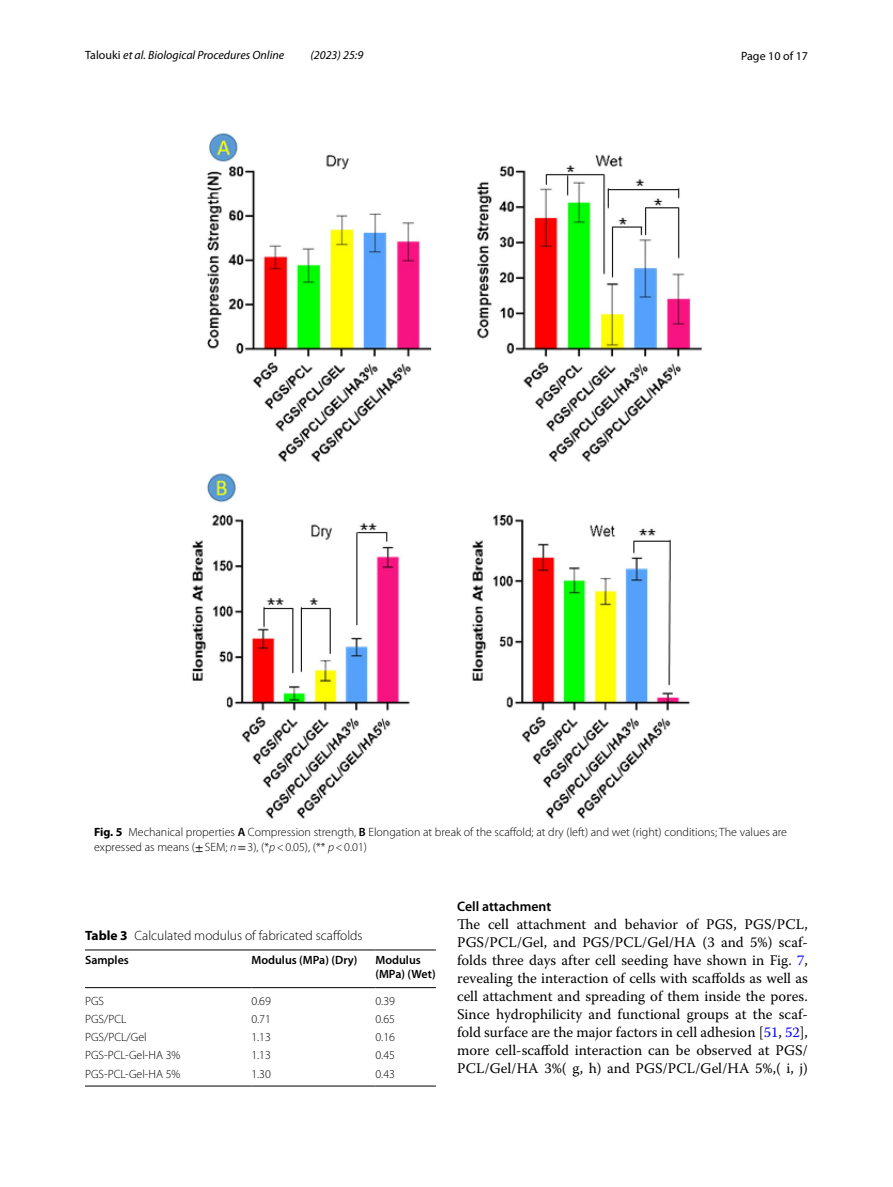
<style>
.page{position:relative;width:893px;height:1187px;background:#fff}
.page>*{position:absolute;margin:0;border:0;box-sizing:border-box;transform-origin:0 0}
.t1{font:14.7px/18px "Warnock Pro";color:#000;text-align:justify}
.t2{font:600 13.8px "Myriad Pro";color:#000}
.t3{font:300 13.5px "Myriad Pro";color:#000}
.t4{font:300 12px/15px "Myriad Pro";color:#000}
.t5{font:italic 12px "Myriad Pro";color:#000}
.t6{font:600 12px/13.5px "Myriad Pro";color:#000}
.t7{font:12px "Myriad Pro";color:#000}
.s1{font-style:normal}
.s2{font-weight:700}
.s3{font-weight:600}
.s4{font-family:"STIX";font-weight:400}
.s5{font-style:italic}
.s6{color:#00f}
</style>
<div class="page">
<img style="left:192px;top:133px;width:510px;height:686px">
<hr style="left:85px;top:949px;width:166px;height:1px;background:#000">
<hr style="left:85px;top:987px;width:166px;height:1px;background:#000">
<hr style="left:251px;top:949px;width:124px;height:1px;background:#000">
<hr style="left:251px;top:987px;width:124px;height:1px;background:#000">
<hr style="left:375px;top:949px;width:61px;height:1px;background:#000">
<hr style="left:375px;top:987px;width:61px;height:1px;background:#000">
<hr style="left:85px;top:1085px;width:166px;height:1px;background:#000">
<hr style="left:251px;top:1085px;width:124px;height:1px;background:#000">
<hr style="left:375px;top:1085px;width:61px;height:1px;background:#000">
<p class="t5" style="left:85px;top:48px;width:201px"><span class="s1">Talouki</span> et al. Biological Procedures Online</p>
<p class="t5" style="left:310px;top:48px;width:54px">(2023) 25:9</p>
<p class="t7" style="left:741px;top:48px;width:68px">Page 10 of 17</p>
<p class="t4" style="left:94px;top:824px;width:695px"><span class="s2">Fig. 5</span> Mechanical properties <span class="s3">A</span> Compression strength, <span class="s3">B</span> Elongation at break of the scaffold; at dry (left) and wet (right) conditions; The values are expressed as means (<span class="s4">±</span>SEM; <span class="s5">n</span><span class="s4">=</span>3), (*<span class="s5">p</span>&lt;0.05), (** <span class="s5">p</span>&lt;0.01)</p>
<p class="t3" style="left:85px;top:928px;width:279px"><span class="s2">Table 3</span> Calculated modulus of fabricated scaffolds</p>
<p class="t6" style="left:85px;top:953px;width:45px">Samples</p>
<p class="t6" style="left:251px;top:953px;width:108px">Modulus (MPa) (Dry)</p>
<p class="t6" style="left:375px;top:953px;width:62px">Modulus (MPa) (Wet)</p>
<p class="t4" style="left:85px;top:993px;width:21px">PGS</p>
<p class="t4" style="left:251px;top:993px;width:21px">0.69</p>
<p class="t4" style="left:375px;top:993px;width:21px">0.39</p>
<p class="t4" style="left:85px;top:1011px;width:43px">PGS/PCL</p>
<p class="t4" style="left:251px;top:1011px;width:21px">0.71</p>
<p class="t4" style="left:375px;top:1011px;width:21px">0.65</p>
<p class="t4" style="left:85px;top:1029px;width:63px">PGS/PCL/Gel</p>
<p class="t4" style="left:251px;top:1029px;width:21px">1.13</p>
<p class="t4" style="left:375px;top:1029px;width:21px">0.16</p>
<p class="t4" style="left:85px;top:1047px;width:97px">PGS-PCL-Gel-HA 3%</p>
<p class="t4" style="left:251px;top:1047px;width:21px">1.13</p>
<p class="t4" style="left:375px;top:1047px;width:21px">0.45</p>
<p class="t4" style="left:85px;top:1066px;width:97px">PGS-PCL-Gel-HA 5%</p>
<p class="t4" style="left:251px;top:1066px;width:21px">1.30</p>
<p class="t4" style="left:375px;top:1066px;width:21px">0.43</p>
<p class="t2" style="left:457px;top:897px;width:96px">Cell attachment</p>
<p class="t1" style="left:457px;top:915px;width:352px">The cell attachment and behavior of PGS, PGS/PCL, PGS/PCL/Gel, and PGS/PCL/Gel/HA (3 and 5%) scaf&shy;folds three days after cell seeding have shown in Fig. <span class="s6">7</span>, revealing the interaction of cells with scaffolds as well as cell attachment and spreading of them inside the pores.<br>Since hydrophilicity and functional groups at the scaf&shy;fold surface are the major factors in cell adhesion [<span class="s6">51</span>, <span class="s6">52</span>], more cell-scaffold interaction can be observed at PGS/ PCL/Gel/HA 3%( g, h) and PGS/PCL/Gel/HA 5%,( i, j)</p>
</div>
